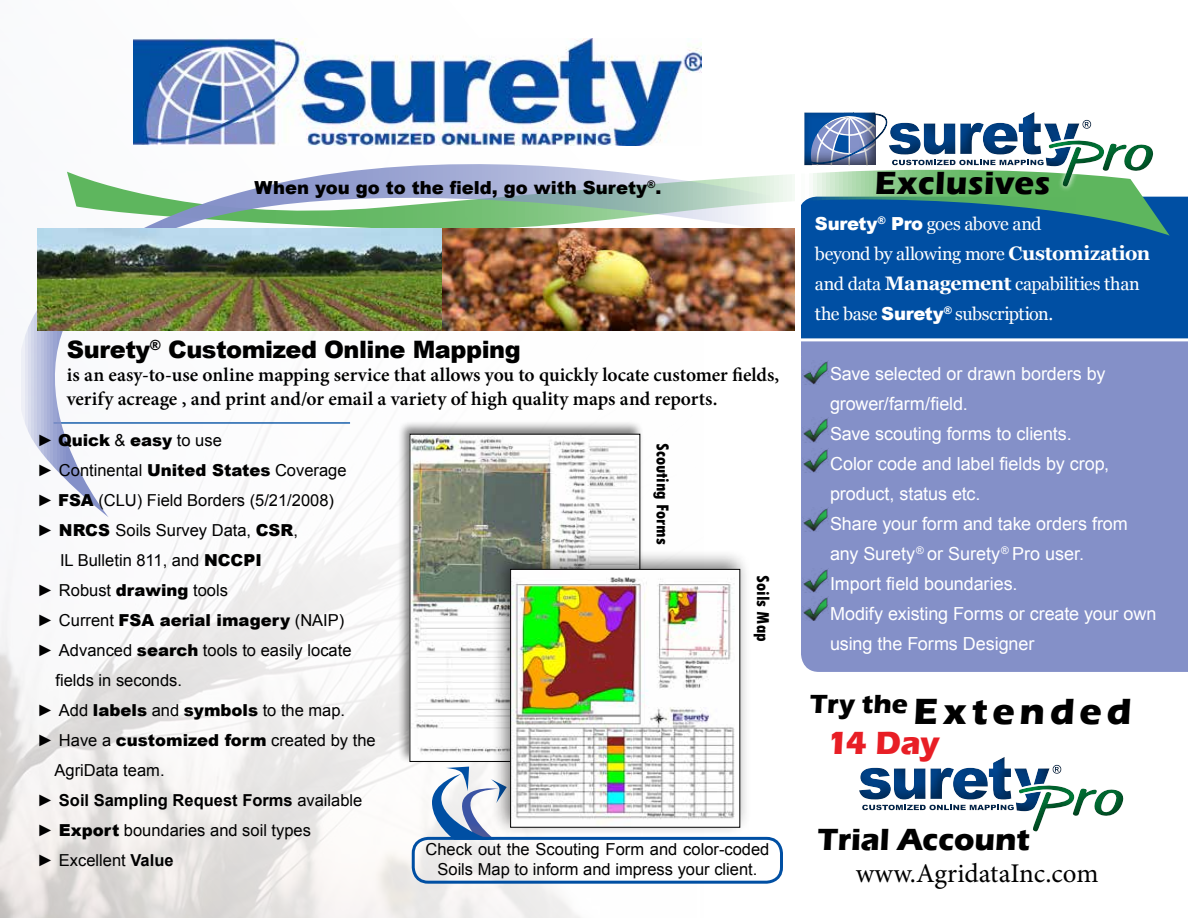
<style>
.page{position:relative;width:1188px;height:918px;background:#fff}
.page>*{position:absolute;margin:0;border:0;box-sizing:border-box;transform-origin:0 0}
.t1{font:700 37.5px "Eras ITC";letter-spacing:.13em;color:#000}
.t2{font:700 33px "Eras ITC";letter-spacing:.01em;color:#000}
.t3{font:700 33px "Eras ITC";color:#e81e25}
.t4{font:700 31.5px "Eras ITC";letter-spacing:-.005em;color:#000}
.t5{font:27px "Minion Pro";color:#000}
.t6{font:900 24px "Arial";letter-spacing:-.02em;color:#000}
.t7{font:600 19.5px/23.4px "Minion Pro";color:#000}
.t8{font:18px/30px "Arial";letter-spacing:-.005em;color:#fff}
.t9{font:18px/30px "Georgia";letter-spacing:-.025em;color:#fff}
.t10{font:900 18px "Arial";color:#000}
.t11{font:800 condensed 18px "Tw Cen";letter-spacing:-.005em;color:#000}
.t12{font:16.5px/19.8px "Arial";color:#000;text-align:center}
.t13{font:900 16.5px "Arial";color:#000}
.t14{font:700 16.5px "Arial";color:#000}
.s1{font-weight:400}
.s2{font-weight:900}
.s3{font-weight:700}
.s4{font-family:"Arial";font-weight:900}
.s5{font-weight:700;font-size:19.5px}
</style>
<div class="page">
<img style="left:0;top:38px;width:647px;height:880px">
<div style="left:833px;top:197px;width:355px;height:141px;background:#004fa3"></div>
<svg style="left:833px;top:192px;width:337px;height:45px;background:#23738f"></svg>
<svg style="left:16px;top:163px;width:817px;height:354px"></svg>
<img style="left:442px;top:229px;width:353px;height:102px">
<div style="left:397px;top:420px;width:248px;height:345px;background:#000;opacity:.5"></div>
<img style="left:412px;top:436px;width:226px;height:324px">
<img style="left:37px;top:229px;width:405px;height:102px">
<div style="left:801px;top:341px;width:387px;height:331px;background:#8490c8"></div>
<img style="left:134px;top:39px;width:568px;height:106px">
<div style="left:801px;top:341px;width:14px;height:15px;background:#8490c8"></div>
<svg style="left:801px;top:190px;width:339px;height:2px"></svg>
<div style="left:791px;top:90px;width:392px;height:100px;background:#000;opacity:.66"></div>
<img style="left:803px;top:360px;width:25px;height:24px">
<img style="left:803px;top:418px;width:25px;height:24px">
<img style="left:803px;top:448px;width:25px;height:25px">
<img style="left:803px;top:507px;width:25px;height:24px">
<img style="left:803px;top:568px;width:25px;height:25px">
<img style="left:803px;top:597px;width:25px;height:24px">
<div style="left:795px;top:0;width:6px;height:918px;background:#fff"></div>
<hr style="left:795px;top:338px;width:393px;height:3px;background:#fff">
<div style="left:857px;top:753px;width:297px;height:82px;background:#000;opacity:.66"></div>
<svg style="left:432px;top:767px;width:59px;height:70px"></svg>
<div style="left:491px;top:548px;width:260px;height:289px;background:#000;opacity:.5"></div>
<img style="left:512px;top:571px;width:226px;height:255px">
<div style="left:510px;top:569px;width:230px;height:259px;border:1px solid #000"></div>
<div style="left:412px;top:837px;width:371px;height:47px;border:3px solid #004fa3;border-radius:15px"></div>
<p class="t10" style="left:254px;top:174px;width:409px">When you go to the field, go with Surety<sup>®</sup>.</p>
<h3 class="t6" style="left:67px;top:332px;width:455px">Surety<sup>®</sup> Customized Online Mapping</h3>
<p class="t7" style="left:67px;top:363px;width:714px">is an easy-to-use online mapping service that allows you to quickly locate customer fields, verify acreage , and print and/or email a variety of high quality maps and reports.</p>
<p class="t13" style="left:37px;top:428px;width:186px">► Quick <span class="s1">&amp;</span> easy <span class="s1">to use</span></p>
<p class="t12" style="left:37px;top:461px;width:311px"><span class="s2">►</span> Continental <span class="s2">United States</span> Coverage</p>
<p class="t12" style="left:37px;top:491px;width:298px"><span class="s2">► FSA</span> (CLU) Field Borders (5/21/2008)</p>
<p class="t12" style="left:37px;top:521px;width:262px"><span class="s2">► NRCS</span> Soils Survey Data, <span class="s2">CSR</span>,</p>
<p class="t12" style="left:60px;top:551px;width:203px">IL Bulletin 811, and <span class="s2">NCCPI</span></p>
<p class="t12" style="left:37px;top:581px;width:192px"><span class="s2">►</span> Robust <span class="s2">drawing</span> tools</p>
<p class="t13" style="left:37px;top:608px;width:309px">► <span class="s1">Current</span> FSA aerial imagery <span class="s1">(NAIP)</span></p>
<p class="t12" style="left:37px;top:641px;width:316px"><span class="s2">►</span> Advanced <span class="s2">search</span> tools to easily locate</p>
<p class="t12" style="left:55px;top:671px;width:128px">fields in seconds.</p>
<p class="t12" style="left:37px;top:701px;width:310px"><span class="s2">►</span> Add <span class="s2">labels</span> and <span class="s2">symbols</span> to the map.</p>
<p class="t12" style="left:37px;top:731px;width:340px"><span class="s2">►</span> Have a <span class="s2">customized form</span> created by the</p>
<p class="t12" style="left:55px;top:761px;width:112px">AgriData team.</p>
<p class="t14" style="left:37px;top:789px;width:327px"><span class="s2">►</span> Soil Sampling Request Forms <span class="s1">available</span></p>
<p class="t12" style="left:37px;top:821px;width:275px"><span class="s2">► Export</span> boundaries and soil types</p>
<p class="t12" style="left:37px;top:851px;width:138px"><span class="s2">►</span> Excellent <span class="s3">Value</span></p>
<p class="t12" style="left:426px;top:840px;width:345px">Check out the Scouting Form and color-coded<br>Soils Map to inform and impress your client.</p>
<p class="t11" style="left:673px;top:443px;width:103px;rotate:90deg">Scouting Forms</p>
<p class="t11" style="left:774px;top:575px;width:68px;rotate:90deg">Soils Map</p>
<h2 class="t2" style="left:875px;top:164px;width:177px">Exclusives</h2>
<p class="t9" style="left:815px;top:209px;width:337px"><span class="s4">Surety</span><sup>®</sup> <span class="s4">Pro</span> goes above and<br>beyond by allowing more <span class="s5">Customization </span>and data <span class="s5">Management</span> capabilities than the base <span class="s4">Surety</span><sup>®</sup> subscription.</p>
<p class="t8" style="left:830px;top:359px;width:328px">Save selected or drawn borders by grower/farm/field.<br>Save scouting forms to clients.<br>Color code and label fields by crop, product, status etc.<br>Share your form and take orders from any Surety<sup>®</sup> or Surety<sup>®</sup> Pro user.<br>Import field boundaries.<br>Modify existing Forms or create your own using the Forms Designer</p>
<h1 class="t1" style="left:810px;top:690px;width:323px"><sup>Try</sup> <sup>the</sup>Extended</h1>
<h2 class="t3" style="left:827px;top:724px;width:115px">14 Day</h2>
<h3 class="t4" style="left:818px;top:821px;width:213px">Trial Account</h3>
<h3 class="t5" style="left:856px;top:856px;width:244px">www.AgridataInc.com</h3>
</div>
